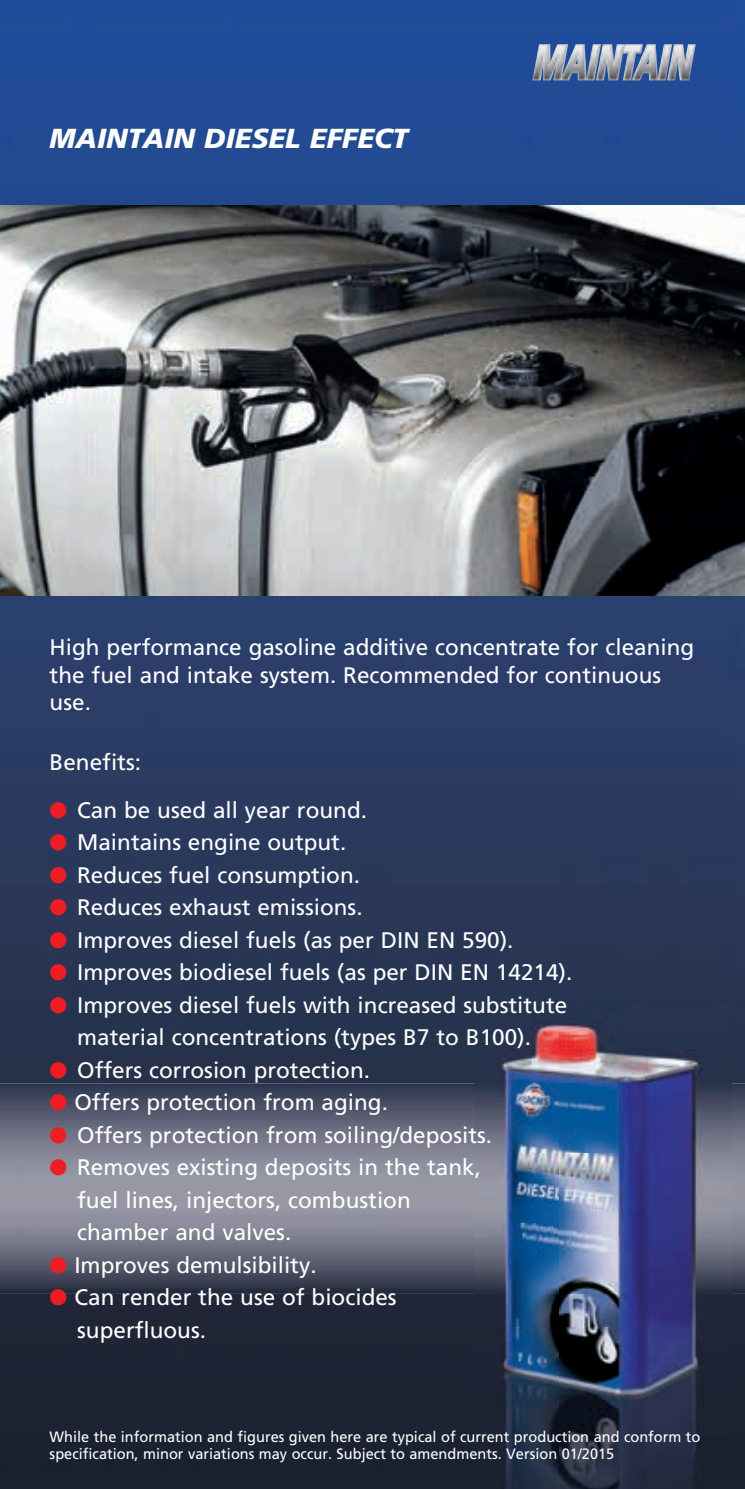
<style>
.page{position:relative;width:745px;height:1489px;background:#fff}
.page>*{position:absolute;margin:0;border:0;box-sizing:border-box;transform-origin:0 0}
.t1{font:italic 900 27.5px "Frutiger LT Std";color:#fff}
.t2{font:22.5px/32.5px "Frutiger LT Std";color:#fff}
.t3{font:15px/17.5px "Frutiger LT Std";color:#fff}
.s1{color:#ee1d23}
</style>
<div class="page">
<img style="left:0;top:0;width:744px;height:1488px">
<img style="left:0;top:1083px;width:744px;height:209px">
<img style="left:0;top:206px;width:744px;height:389px">
<img style="left:532px;top:44px;width:163px;height:36px">
<img style="left:473px;top:1004px;width:258px;height:484px">
<p class="t1" style="left:50px;top:122px;width:359px">MAINTAIN DIESEL EFFECT</p>
<p class="t2" style="left:50px;top:633px;width:645px;line-height:27.5px">High performance gasoline additive concentrate for cleaning the fuel and intake system. Recommended for continuous use.</p>
<p class="t2" style="left:50px;top:746px;width:93px">Benefits:</p>
<p class="t2" style="left:50px;top:793px;width:318px"><span class="s1">●</span> Can be used all year round.</p>
<p class="t2" style="left:50px;top:826px;width:298px"><span class="s1">●</span> Maintains engine output.</p>
<p class="t2" style="left:50px;top:858px;width:312px"><span class="s1">●</span> Reduces fuel consumption.</p>
<p class="t2" style="left:50px;top:891px;width:314px"><span class="s1">●</span> Reduces exhaust emissions.</p>
<p class="t2" style="left:50px;top:923px;width:465px"><span class="s1">●</span> Improves diesel fuels (as per DIN EN 590).</p>
<p class="t2" style="left:50px;top:956px;width:524px"><span class="s1">●</span> Improves biodiesel fuels (as per DIN EN 14214).</p>
<p class="t2" style="left:50px;top:988px;width:519px;text-align:center"><span class="s1">●</span> Improves diesel fuels with increased substitute material concentrations (types B7 to B100).</p>
<p class="t2" style="left:50px;top:1053px;width:322px"><span class="s1">●</span> Offers corrosion protection.</p>
<p class="t2" style="left:50px;top:1086px;width:339px"><span class="s1">●</span> Offers protection from aging.</p>
<p class="t2" style="left:50px;top:1118px;width:443px"><span class="s1">●</span> Offers protection from soiling/deposits.</p>
<p class="t2" style="left:77px;top:1151px;width:405px;text-indent:-27px"><span class="s1">●</span> Removes existing deposits in the tank, fuel lines, injectors, combustion chamber and valves.</p>
<p class="t2" style="left:50px;top:1248px;width:268px"><span class="s1">●</span> Improves demulsibility.</p>
<p class="t2" style="left:77px;top:1281px;width:321px;text-indent:-27px"><span class="s1">●</span> Can render the use of biocides superfluous.</p>
<p class="t3" style="left:50px;top:1427px;width:652px">While the information and figures given here are typical of current production and conform to specification, minor variations may occur. Subject to amendments. Version 01/2015</p>
</div>
